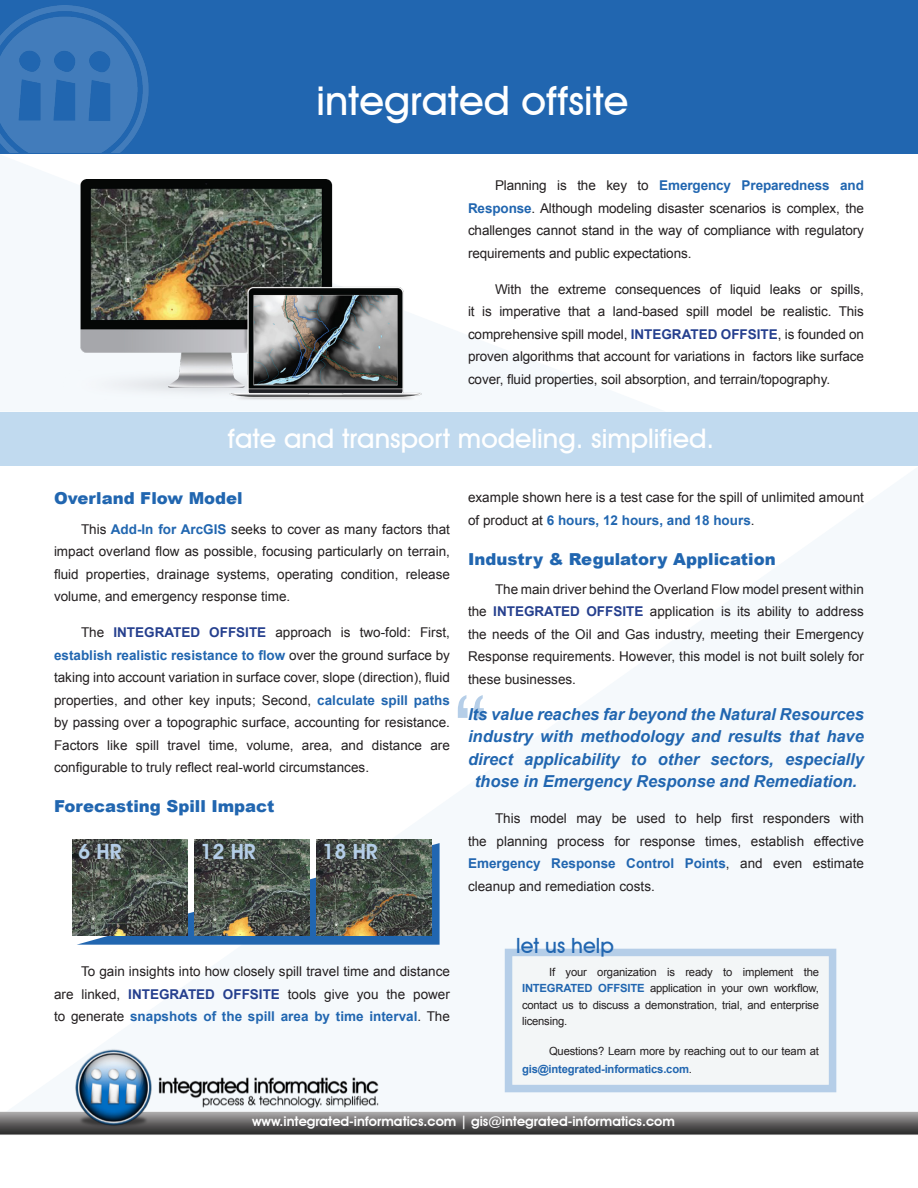
<style>
.page{position:relative;width:918px;height:1188px;background:#fff}
.page>*{position:absolute;margin:0;border:0;box-sizing:border-box;transform-origin:0 0}
.t1{font:90px "Lucida Grande";color:#b5cee8}
.t2{font:500 40.5px "Avant Garde IT Cby BT";color:#fff}
.t3{font:500 27px "Avant Garde IT Cby BT";color:#fff}
.t4{font:600 21px "Avant Garde IT Cby BT";color:#b5cee8}
.t5{font:500 21px "Avant Garde IT Cby BT";color:#2166b0}
.t6{font:italic 700 16.5px/22.5px "Arial";color:#2166b0;text-align:center}
.Paragraph_Title{font:900 16.5px "Arial";color:#2166b0}
.t7{font:13.5px/22.5px "Arial";color:#231f20;text-align:justify}
.t8{font:600 13.5px "Avant Garde IT Cby BT";color:#fff}
.t9{font:11.25px/16.5px "Arial";letter-spacing:-.015em;color:#231f20;text-align:justify}
.s1{font-weight:700;color:#2166b0}
.s2{font-weight:700;color:#253f8e}
</style>
<div class="page">
<div style="left:0;top:0;width:918px;height:154px;background:#2166b0"></div>
<img style="left:0;top:6px;width:149px;height:147px">
<img style="left:0;top:1111px;width:918px;height:24px">
<img style="left:68px;top:1048px;width:318px;height:83px">
<div style="left:0;top:412px;width:918px;height:54px;background:#c1daef"></div>
<div style="left:505px;top:949px;width:331px;height:143px;background:#f3f6f7;border:8px solid #b5cee8"></div>
<svg style="left:77px;top:843px;width:363px;height:102px;background:#497eb6"></svg>
<img style="left:63px;top:179px;width:360px;height:223px">
<img style="left:195px;top:839px;width:114px;height:97px">
<img style="left:317px;top:839px;width:115px;height:97px">
<img style="left:72px;top:839px;width:115px;height:97px">
<p class="t2" style="left:317px;top:76px;width:313px">integrated offsite</p>
<p class="t7" style="left:468px;top:175px;width:397px;text-indent:27px">Planning is the key to <span class="s1">Emergency Preparedness and Response</span>. Although modeling disaster scenarios is complex, the challenges cannot stand in the way of compliance with regulatory requirements and public expectations.</p>
<p class="t7" style="left:468px;top:278px;width:397px;text-indent:27px">With the extreme consequences of liquid leaks or spills, it is imperative that a land-based spill model be realistic. This comprehensive spill model, <span class="s2">INTEGRATED OFFSITE</span>, is founded on proven algorithms that account for variations in factors like surface cover, fluid properties, soil absorption, and terrain/topography.</p>
<p class="t3" style="left:228px;top:422px;width:488px">fate and transport modeling. simplified.</p>
<p class="Paragraph_Title" style="left:54px;top:486px;width:190px">Overland Flow Model</p>
<p class="t7" style="left:54px;top:518px;width:398px;text-indent:27px">This <span class="s1">Add-In for ArcGIS</span> seeks to cover as many factors that impact overland flow as possible, focusing particularly on terrain, fluid properties, drainage systems, operating condition, release volume, and emergency response time.</p>
<p class="t7" style="left:54px;top:621px;width:398px;text-indent:27px">The <span class="s2">INTEGRATED OFFSITE</span> approach is two-fold: First, <span class="s1">establish realistic resistance to flow</span> over the ground surface by taking into account variation in surface cover, slope (direction), fluid properties, and other key inputs; Second, <span class="s1">calculate spill paths </span>by passing over a topographic surface, accounting for resistance.<br>Factors like spill travel time, volume, area, and distance are configurable to truly reflect real-world circumstances.</p>
<p class="Paragraph_Title" style="left:54px;top:794px;width:222px">Forecasting Spill Impact</p>
<p class="t7" style="left:468px;top:486px;width:397px">example shown here is a test case for the spill of unlimited amount of product at <span class="s1">6 hours, 12 hours, and 18 hours</span>.</p>
<p class="Paragraph_Title" style="left:468px;top:547px;width:309px">Industry &amp; Regulatory Application</p>
<p class="t7" style="left:468px;top:578px;width:397px;text-indent:27px">The main driver behind the Overland Flow model present within the <span class="s2">INTEGRATED OFFSITE</span> application is its ability to address the needs of the Oil and Gas industry, meeting their Emergency Response requirements. However, this model is not built solely for these businesses.</p>
<p class="t6" style="left:468px;top:703px;width:398px">Its value reaches far beyond the Natural Resources industry with methodology and results that have direct applicability to other sectors, especially those in Emergency Response and Remediation.</p>
<p class="t7" style="left:468px;top:807px;width:397px;text-indent:27px">This model may be used to help first responders with the planning process for response times, establish effective <span class="s1">Emergency Response Control Points</span>, and even estimate cleanup and remediation costs.</p>
<p class="t1" style="left:453px;top:681px;width:37px">“</p>
<p class="t4" style="left:78px;top:839px;width:45px">6 HR</p>
<p class="t4" style="left:200px;top:839px;width:57px">12 HR</p>
<p class="t4" style="left:322px;top:839px;width:57px">18 HR</p>
<p class="t7" style="left:54px;top:960px;width:397px;text-indent:27px">To gain insights into how closely spill travel time and distance are linked, <span class="s2">INTEGRATED OFFSITE</span> tools give you the power to generate <span class="s1">snapshots of the spill area by time interval</span>. The</p>
<p class="t5" style="left:516px;top:932px;width:99px">let us help</p>
<p class="t9" style="left:522px;top:964px;width:298px;text-indent:27px">If your organization is ready to implement the <span class="s1">INTEGRATED OFFSITE</span> application in your own workflow, contact us to discuss a demonstration, trial, and enterprise licensing.</p>
<p class="t9" style="left:522px;top:1043px;width:298px;line-height:18px;text-indent:27px">Questions? Learn more by reaching out to our team at <span class="s1">gis@integrated-informatics.com</span>.</p>
<p class="t8" style="left:252px;top:1113px;width:424px">www.integrated-informatics.com | gis@integrated-informatics.com</p>
</div>
